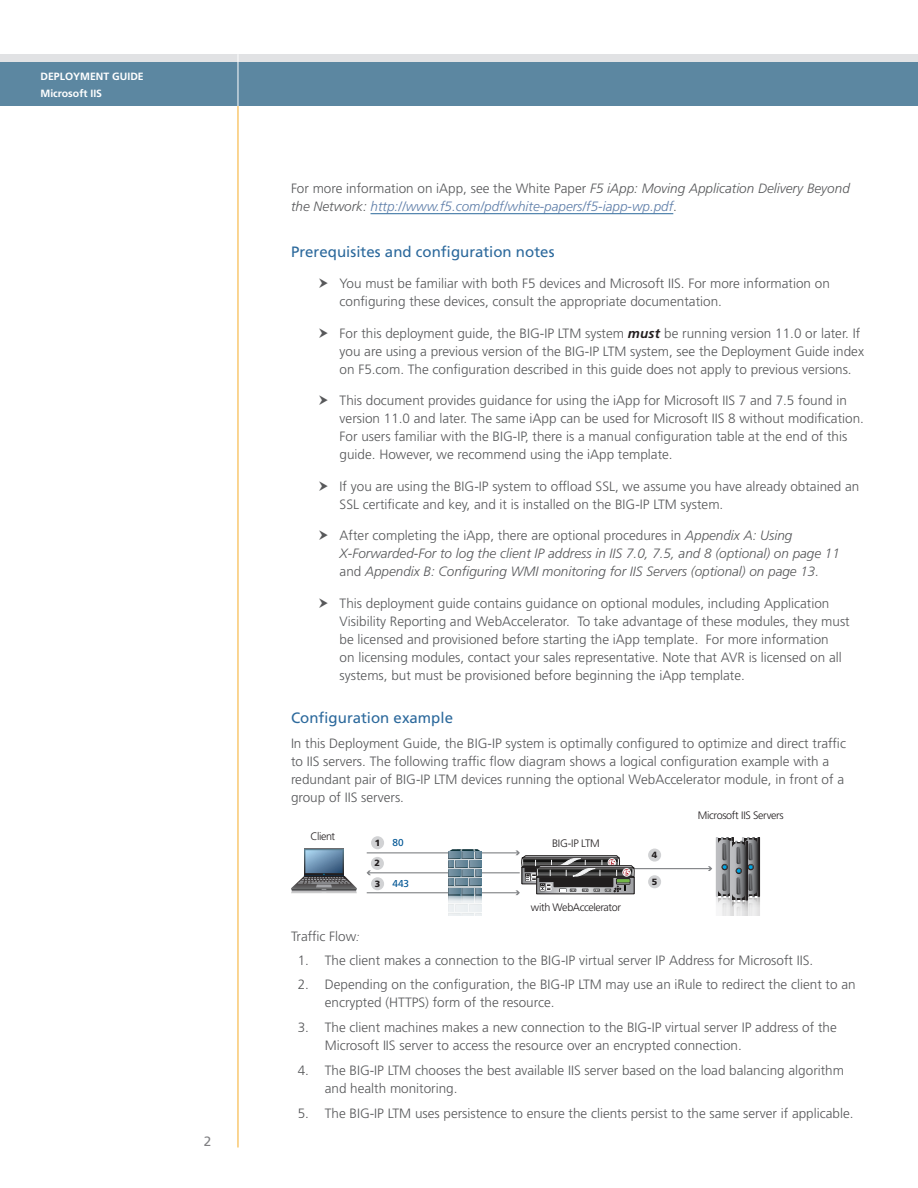
<style>
.page{position:relative;width:918px;height:1188px;background:#fff}
.page>*{position:absolute;margin:0;border:0;box-sizing:border-box;transform-origin:0 0}
.DG--Heading-2{font:15px "Frutiger LT Std";color:#2c699c}
.DG--Bullet-par{font:300 13.5px/18px "Frutiger LT Std";color:#57585a}
.DG--Steps-next{font:300 13.5px/18px "Frutiger LT Std";color:#57585a}
.DG--body{font:300 13.5px/18px "Frutiger LT Std";color:#57585a}
.DG--Bullet-par-2{font:italic 300 13.5px/18px "Frutiger LT Std";color:#57585a}
.DG--body-2nd_paragra{font:italic 300 13.5px/18px "Frutiger LT Std";color:#57585a}
.DG--Steps-first{font:300 13.5px "Frutiger LT Std";color:#57585a}
.AG_page_number{font:13.5px "Frutiger LT Std";color:#808083}
.t1{font:300 10.8px "Frutiger LT Std";letter-spacing:-.035em;color:#231f20}
.t2{font:700 10.5px/16.5px "Frutiger LT Std";color:#fff}
.t3{font:10.05px "Frutiger LT Std";color:#005594}
.t4{font:900 9px "Frutiger LT Std";color:#231f20}
.s1{font-style:normal}
.s2{color:#5e7ea9}
.s3{font-weight:700;font-style:italic;color:#231f20}
.s4{font-weight:900;font-size:9px;color:#231f20}
.s5{font-style:italic;font-size:12px}
</style>
<div class="page">
<hr style="left:238px;top:105px;width:1px;height:1043px;background:#f6ac28">
<div style="left:0;top:56px;width:918px;height:50px;background:#5c87a1"></div>
<div style="left:0;top:54px;width:918px;height:7px;background:#e1e2e4"></div>
<hr style="left:238px;top:54px;width:1px;height:52px;background:#fff">
<hr style="left:371px;top:213px;width:302px;height:1px;background:#2c699c">
<div style="left:648px;top:849px;width:13px;height:13px;background:#d1d2d4;border-radius:50%"></div>
<div style="left:648px;top:875px;width:13px;height:13px;background:#d1d2d4;border-radius:50%"></div>
<hr style="left:622px;top:868px;width:89px;height:1px;background:#808285">
<svg style="left:708px;top:837px;width:52px;height:79px"></svg>
<hr style="left:367px;top:852px;width:151px;height:1px;background:#808285">
<div style="left:304px;top:849px;width:40px;height:27px;background:#5a7f91"></div>
<svg style="left:291px;top:850px;width:66px;height:43px"></svg>
<div style="left:371px;top:836px;width:13px;height:13px;background:#d1d2d4;border-radius:50%"></div>
<hr style="left:368px;top:872px;width:152px;height:1px;background:#808285">
<svg style="left:367px;top:870px;width:4px;height:5px"></svg>
<div style="left:371px;top:857px;width:13px;height:13px;background:#d1d2d4;border-radius:50%"></div>
<hr style="left:367px;top:892px;width:151px;height:1px;background:#808285">
<svg style="left:515px;top:850px;width:120px;height:45px"></svg>
<div style="left:371px;top:877px;width:13px;height:13px;background:#d1d2d4;border-radius:50%"></div>
<svg style="left:448px;top:849px;width:33px;height:67px;background:#94a8b3"></svg>
<p class="t2" style="left:40px;top:68px;width:105px">DEPLOYMENT GUIDE<br>Microsoft IIS</p>
<p class="AG_page_number" style="left:204px;top:1133px;width:9px">2</p>
<p class="DG--body-2nd_paragra" style="left:291px;top:179px;width:560px"><span class="s1">For more information on iApp, see the White Paper</span> F5 iApp: Moving Application Delivery Beyond the Network: <span class="s2">http://www.f5.com/pdf/white-papers/f5-iapp-wp.pdf</span><span class="s1">.</span></p>
<p class="DG--Heading-2" style="left:291px;top:243px;width:265px">Prerequisites and configuration notes</p>
<p class="DG--Bullet-par" style="left:340px;top:275px;width:492px">You must be familiar with both F5 devices and Microsoft IIS. For more information on configuring these devices, consult the appropriate documentation.</p>
<p class="DG--Bullet-par" style="left:340px;top:324px;width:526px">For this deployment guide, the BIG-IP LTM system <span class="s3">must</span> be running version 11.0 or later. If you are using a previous version of the BIG-IP LTM system, see the Deployment Guide index on F5.com. The configuration described in this guide does not apply to previous versions.</p>
<p class="DG--Bullet-par" style="left:340px;top:392px;width:526px">This document provides guidance for using the iApp for Microsoft IIS 7 and 7.5 found in version 11.0 and later. The same iApp can be used for Microsoft IIS 8 without modification.<br>For users familiar with the BIG-IP, there is a manual configuration table at the end of this guide. However, we recommend using the iApp template.</p>
<p class="DG--Bullet-par" style="left:340px;top:477px;width:521px">If you are using the BIG-IP system to offload SSL, we assume you have already obtained an<br>SSL certificate and key, and it is installed on the BIG-IP LTM system.</p>
<p class="DG--Bullet-par-2" style="left:340px;top:527px;width:502px"><span class="s1">After completing the iApp, there are optional procedures in</span> Appendix A: Using<br>X-Forwarded-For to log the client IP address in IIS 7.0, 7.5, and 8 (optional) on page 11 <span class="s1">and</span> Appendix B: Configuring WMI monitoring for IIS Servers (optional) on page 13.</p>
<p class="DG--Bullet-par" style="left:340px;top:594px;width:512px">This deployment guide contains guidance on optional modules, including Application Visibility Reporting and WebAccelerator. To take advantage of these modules, they must be licensed and provisioned before starting the iApp template. For more information<br>on licensing modules, contact your sales representative. Note that AVR is licensed on all systems, but must be provisioned before beginning the iApp template.</p>
<p class="DG--Heading-2" style="left:291px;top:709px;width:164px">Configuration example</p>
<p class="DG--body" style="left:291px;top:734px;width:557px">In this Deployment Guide, the BIG-IP system is optimally configured to optimize and direct traffic to IIS servers. The following traffic flow diagram shows a logical configuration example with a redundant pair of BIG-IP LTM devices running the optional WebAccelerator module, in front of a group of IIS servers.</p>
<p class="t1" style="left:552px;top:837px;width:49px">BIG-IP LTM</p>
<p class="t1" style="left:698px;top:809px;width:87px">Microsoft IIS Servers</p>
<p class="t1" style="left:311px;top:830px;width:26px">Client</p>
<p class="t3" style="left:375px;top:837px;width:30px"><span class="s4">1</span> 80</p>
<p class="t4" style="left:375px;top:858px;width:7px">2</p>
<p class="t3" style="left:375px;top:878px;width:36px"><span class="s4">3</span> 443</p>
<p class="t4" style="left:652px;top:849px;width:7px">4</p>
<p class="t4" style="left:652px;top:876px;width:7px">5</p>
<p class="t1" style="left:531px;top:902px;width:91px">with WebAccelerator</p>
<p class="DG--body" style="left:291px;top:928px;width:70px">Traffic Flow<span class="s5">:</span></p>
<p class="DG--Steps-first" style="left:298px;top:952px;width:517px">1. The client makes a connection to the BIG-IP virtual server IP Address for Microsoft IIS.</p>
<p class="DG--Steps-next" style="left:325px;top:976px;width:532px;text-indent:-27px">2. Depending on the configuration, the BIG-IP LTM may use an iRule to redirect the client to an encrypted (HTTPS) form of the resource.</p>
<p class="DG--Steps-next" style="left:325px;top:1019px;width:514px;text-indent:-27px">3. The client machines makes a new connection to the BIG-IP virtual server IP address of the<br>Microsoft IIS server to access the resource over an encrypted connection.</p>
<p class="DG--Steps-next" style="left:325px;top:1061px;width:521px;text-indent:-27px">4. The BIG-IP LTM chooses the best available IIS server based on the load balancing algorithm and health monitoring.</p>
<p class="DG--Steps-next" style="left:298px;top:1104px;width:557px">5. The BIG-IP LTM uses persistence to ensure the clients persist to the same server if applicable.</p>
</div>
